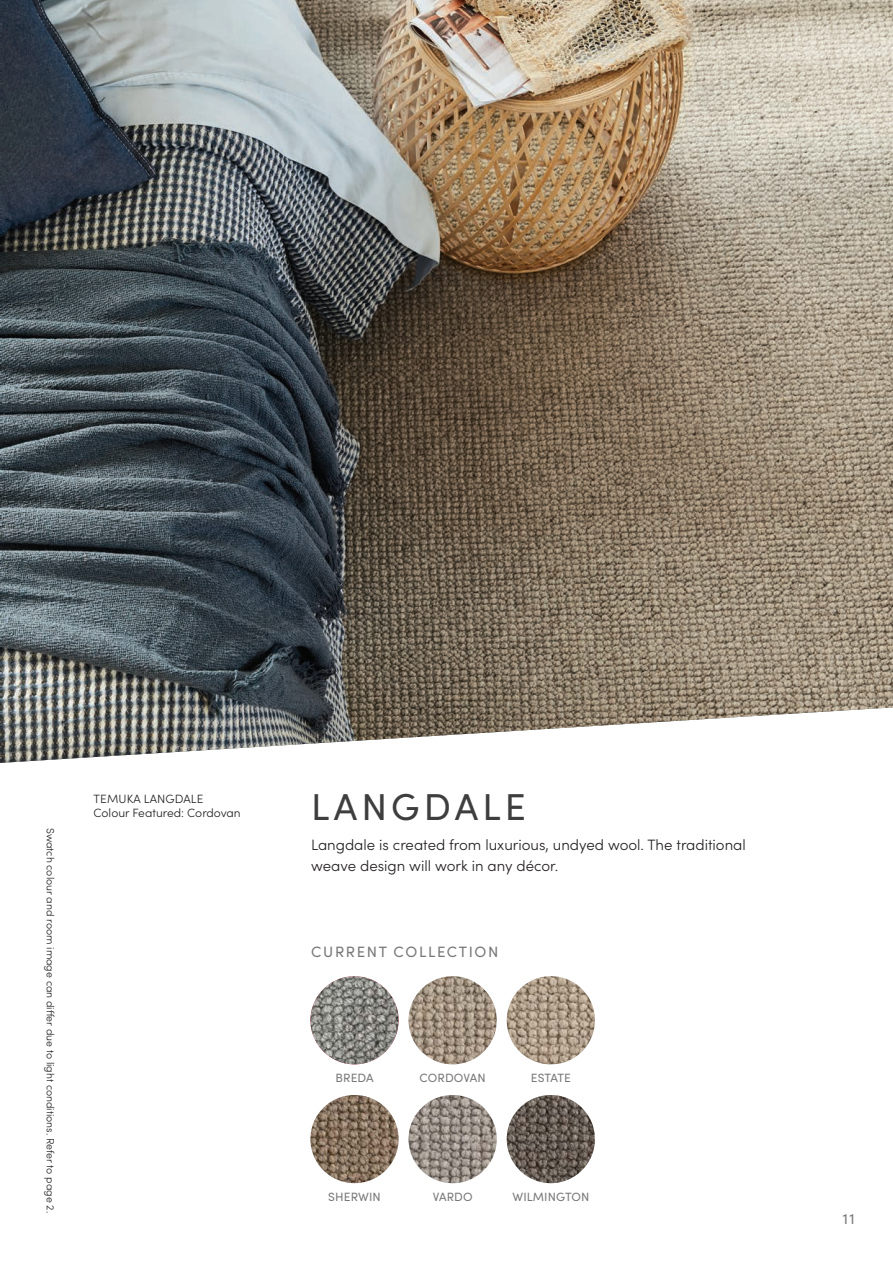
<style>
.page{position:relative;width:893px;height:1263px;background:#fff}
.page>*{position:absolute;margin:0;border:0;box-sizing:border-box;transform-origin:0 0}
.Product_Name{font:37.5px "Sofia Pro";letter-spacing:.11em;color:#3e3e3f}
.t1{font:300 15px/21px "Sofia Pro";color:#231f20}
.t2{font:15px "Sofia Pro";letter-spacing:.11em;color:#797879}
.Colour_name{font:12px "Sofia Pro";letter-spacing:.01em;color:#797879}
.t3{font:300 12px "Sofia Pro";color:#231f20}
.t4{font:300 10.5px "Sofia Pro";color:#231f20}
</style>
<div class="page">
<img style="left:0;top:0;width:893px;height:763px">
<img style="left:310px;top:1095px;width:89px;height:88px;border-radius:44px">
<img style="left:507px;top:1095px;width:88px;height:88px;border-radius:44px">
<img style="left:310px;top:976px;width:89px;height:88px;border-radius:44px">
<img style="left:409px;top:1095px;width:88px;height:88px;border-radius:44px">
<img style="left:409px;top:976px;width:88px;height:88px;border-radius:44px">
<img style="left:507px;top:976px;width:88px;height:88px;border-radius:44px">
<p class="t4" style="left:58px;top:828px;width:387px;rotate:90deg">Swatch colour and room image can differ due to light conditions. Refer to page 2.</p>
<p class="t3" style="left:94px;top:790px;width:111px">TEMUKA LANGDALE</p>
<p class="t3" style="left:94px;top:804px;width:149px">Colour Featured: Cordovan</p>
<p class="Product_Name" style="left:311px;top:780px;width:216px">LANGDALE</p>
<p class="t1" style="left:311px;top:833px;width:436px">Langdale is created from luxurious, undyed wool. The traditional weave design will work in any décor.</p>
<p class="t2" style="left:311px;top:941px;width:189px">CURRENT COLLECTION</p>
<p class="Colour_name" style="left:335px;top:1069px;width:40px">BREDA</p>
<p class="Colour_name" style="left:420px;top:1069px;width:68px">CORDOVAN</p>
<p class="Colour_name" style="left:531px;top:1069px;width:42px">ESTATE</p>
<p class="Colour_name" style="left:328px;top:1188px;width:54px">SHERWIN</p>
<p class="Colour_name" style="left:512px;top:1188px;width:78px">WILMINGTON</p>
<p class="Colour_name" style="left:433px;top:1188px;width:41px">VARDO</p>
<p class="t2" style="left:843px;top:1208px;width:13px">11</p>
</div>
